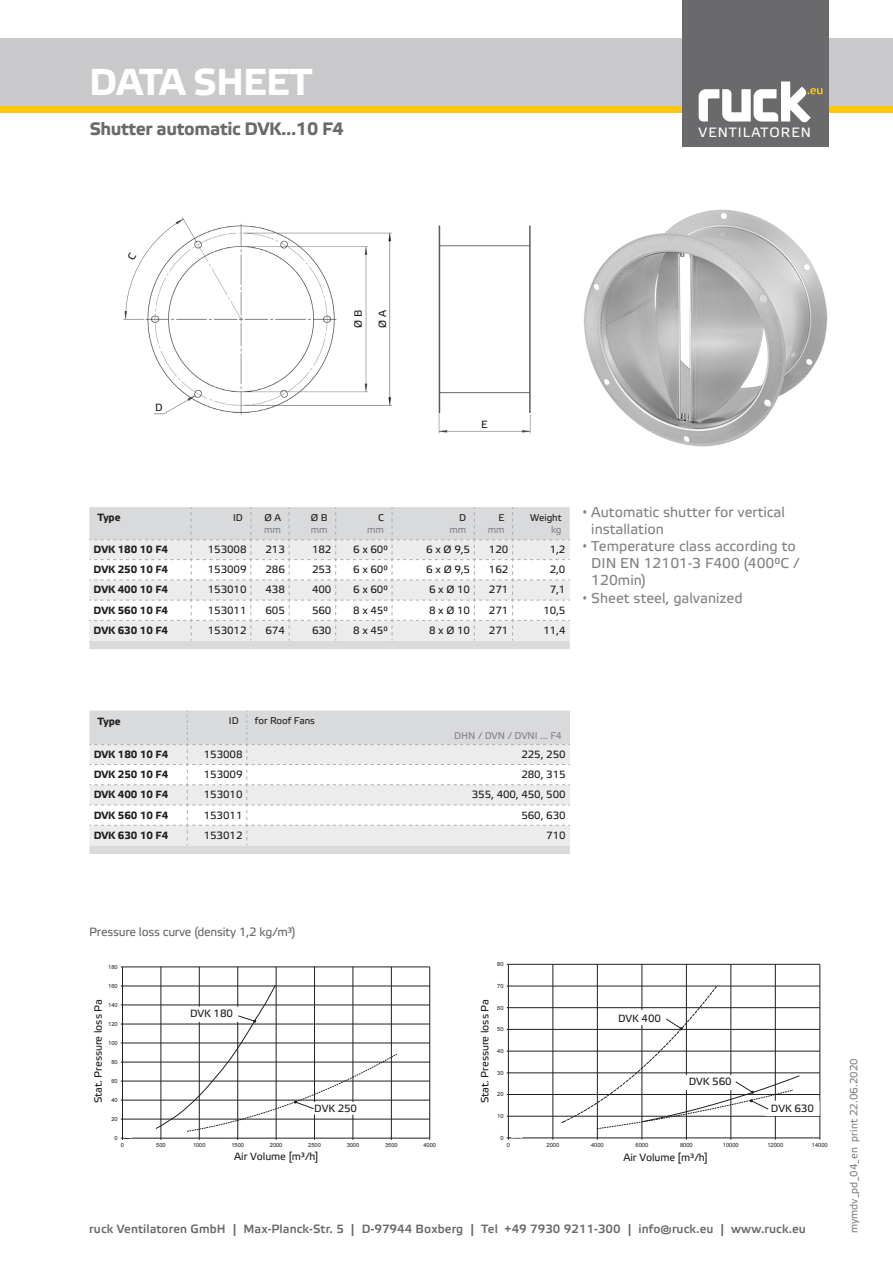
<style>
.page{position:relative;width:893px;height:1263px;background:#fff}
.page>*{position:absolute;margin:0;border:0;box-sizing:border-box;transform-origin:0 0}
.t1{font:700 37.5px "Etelka Text";letter-spacing:-.02em;color:#fff}
.t2{font:700 18px "Etelka Text";letter-spacing:-.02em;color:#6a6a6d}
.t3{font:14.25px/17.1px "Etelka Text";color:#838387}
.t4{font:13.5px "Etelka Text";letter-spacing:.075em;color:#fff}
.t5{font:500 12px "Etelka";letter-spacing:.01em;color:#6a6a6d}
.t6{font:12px "Etelka Text";letter-spacing:-.02em;color:#6a6a6d}
.t7{font:10.5px "Etelka Text";letter-spacing:-.01em;color:#231f20}
.t8{font:700 10.5px "Etelka Text";letter-spacing:-.01em;color:#231f20}
.t9{font:10.5px "Etelka Text";color:#838387}
.t10{font:9.75px "Etelka Text";letter-spacing:-.01em;color:#838387}
.t11{font:9.75px "Etelka Text";letter-spacing:-.01em;color:#231f20}
.t12{font:5.7px "Arial";letter-spacing:-.005em;color:#231f20}
.s1{font-family:"Arial Narrow"}
</style>
<div class="page">
<div style="left:0;top:38px;width:893px;height:75px;background:#c9c9cb"></div>
<div style="left:0;top:106px;width:893px;height:7px;background:#fec70c"></div>
<svg style="left:506px;top:963px;width:315px;height:177px"></svg>
<svg style="left:120px;top:966px;width:311px;height:174px"></svg>
<img style="left:124px;top:217px;width:407px;height:216px">
<img style="left:583px;top:209px;width:245px;height:238px">
<div style="left:766px;top:1101px;width:53px;height:14px;background:#fff"></div>
<svg style="left:561px;top:985px;width:239px;height:154px"></svg>
<svg style="left:156px;top:985px;width:241px;height:147px"></svg>
<svg style="left:511px;top:1133px;width:12px;height:5px"></svg>
<svg style="left:121px;top:1135px;width:11px;height:5px"></svg>
<div style="left:89px;top:641px;width:481px;height:8px;background:#d9dadb"></div>
<svg style="left:89px;top:507px;width:481px;height:134px"></svg>
<svg style="left:89px;top:845px;width:481px;height:9px;background:#dbdcdd"></svg>
<svg style="left:89px;top:711px;width:481px;height:134px"></svg>
<div style="left:682px;top:0;width:147px;height:147px;background:#6a6a6d"></div>
<svg style="left:699px;top:81px;width:123px;height:42px"></svg>
<svg style="left:127px;top:252px;width:10px;height:9px"></svg>
<h1 class="t1" style="left:89px;top:60px;width:225px">DATA SHEET</h1>
<h2 class="t2" style="left:90px;top:118px;width:256px">Shutter automatic DVK...10 F4</h2>
<p class="t4" style="left:699px;top:125px;width:114px">VENTILATOREN</p>
<p class="t7" style="left:155px;top:401px;width:9px">D</p>
<p class="t7" style="left:352px;top:328px;width:20px;rotate:-90deg">Ø B</p>
<p class="t7" style="left:377px;top:327px;width:19px;rotate:-90deg">Ø A</p>
<p class="t7" style="left:481px;top:418px;width:8px">E</p>
<p class="t8" style="left:97px;top:511px;width:25px">Type</p>
<p class="t11" style="left:233px;top:512px;width:11px">ID</p>
<p class="t11" style="left:265px;top:512px;width:18px">Ø A</p>
<p class="t10" style="left:264px;top:524px;width:18px">mm</p>
<p class="t11" style="left:311px;top:512px;width:18px">Ø B</p>
<p class="t10" style="left:311px;top:524px;width:18px">mm</p>
<p class="t11" style="left:378px;top:512px;width:7px">C</p>
<p class="t10" style="left:367px;top:524px;width:18px">mm</p>
<p class="t11" style="left:459px;top:512px;width:9px">D</p>
<p class="t10" style="left:449px;top:524px;width:18px">mm</p>
<p class="t11" style="left:498px;top:512px;width:7px">E</p>
<p class="t10" style="left:488px;top:524px;width:18px">mm</p>
<p class="t11" style="left:530px;top:512px;width:33px">Weight</p>
<p class="t10" style="left:551px;top:524px;width:12px">kg</p>
<p class="t8" style="left:94px;top:543px;width:76px">DVK 180 10 F4</p>
<p class="t7" style="left:208px;top:543px;width:40px">153008</p>
<p class="t7" style="left:265px;top:543px;width:21px">213</p>
<p class="t7" style="left:312px;top:543px;width:21px">182</p>
<p class="t7" style="left:353px;top:543px;width:36px">6 x 60°</p>
<p class="t7" style="left:426px;top:543px;width:45px">6 x Ø 9,5</p>
<p class="t7" style="left:489px;top:543px;width:21px">120</p>
<p class="t7" style="left:550px;top:543px;width:17px">1,2</p>
<p class="t8" style="left:94px;top:563px;width:76px">DVK 250 10 F4</p>
<p class="t7" style="left:208px;top:564px;width:40px">153009</p>
<p class="t7" style="left:265px;top:564px;width:21px">286</p>
<p class="t7" style="left:312px;top:564px;width:21px">253</p>
<p class="t7" style="left:353px;top:564px;width:36px">6 x 60°</p>
<p class="t7" style="left:426px;top:564px;width:45px">6 x Ø 9,5</p>
<p class="t7" style="left:489px;top:564px;width:21px">162</p>
<p class="t7" style="left:550px;top:564px;width:17px">2,0</p>
<p class="t8" style="left:94px;top:584px;width:76px">DVK 400 10 F4</p>
<p class="t7" style="left:208px;top:584px;width:40px">153010</p>
<p class="t7" style="left:265px;top:584px;width:21px">438</p>
<p class="t7" style="left:312px;top:584px;width:21px">400</p>
<p class="t7" style="left:353px;top:584px;width:36px">6 x 60°</p>
<p class="t7" style="left:429px;top:584px;width:43px">6 x Ø 10</p>
<p class="t7" style="left:489px;top:584px;width:21px">271</p>
<p class="t7" style="left:550px;top:584px;width:17px">7,1</p>
<p class="t8" style="left:94px;top:604px;width:76px">DVK 560 10 F4</p>
<p class="t7" style="left:208px;top:604px;width:40px">153011</p>
<p class="t7" style="left:265px;top:604px;width:21px">605</p>
<p class="t7" style="left:312px;top:604px;width:21px">560</p>
<p class="t7" style="left:353px;top:604px;width:36px">8 x 45°</p>
<p class="t7" style="left:429px;top:604px;width:43px">8 x Ø 10</p>
<p class="t7" style="left:489px;top:604px;width:21px">271</p>
<p class="t7" style="left:543px;top:604px;width:24px">10,5</p>
<p class="t8" style="left:94px;top:624px;width:76px">DVK 630 10 F4</p>
<p class="t7" style="left:208px;top:624px;width:40px">153012</p>
<p class="t7" style="left:266px;top:624px;width:21px">674</p>
<p class="t7" style="left:312px;top:624px;width:21px">630</p>
<p class="t7" style="left:353px;top:624px;width:36px">8 x 45°</p>
<p class="t7" style="left:429px;top:624px;width:43px">8 x Ø 10</p>
<p class="t7" style="left:489px;top:624px;width:21px">271</p>
<p class="t7" style="left:543px;top:624px;width:24px">11,4</p>
<h3 class="t3" style="left:591px;top:504px;width:195px;text-indent:-9px"><span class="s1">•</span> Automatic shutter for vertical installation</h3>
<h3 class="t3" style="left:591px;top:538px;width:210px;text-indent:-9px"><span class="s1">•</span> Temperature class according to<br>DIN EN 12101-3 F400 (400°C /<br>120min)</h3>
<h3 class="t3" style="left:583px;top:590px;width:161px"><span class="s1">•</span> Sheet steel, galvanized</h3>
<p class="t8" style="left:98px;top:715px;width:25px">Type</p>
<p class="t11" style="left:229px;top:715px;width:11px">ID</p>
<p class="t11" style="left:255px;top:715px;width:62px">for Roof Fans</p>
<p class="t10" style="left:454px;top:730px;width:109px">DHN / DVN / DVNI ... F4</p>
<p class="t8" style="left:94px;top:748px;width:76px">DVK 180 10 F4</p>
<p class="t7" style="left:204px;top:748px;width:40px">153008</p>
<p class="t7" style="left:521px;top:748px;width:46px">225, 250</p>
<p class="t8" style="left:94px;top:768px;width:76px">DVK 250 10 F4</p>
<p class="t7" style="left:204px;top:768px;width:40px">153009</p>
<p class="t7" style="left:521px;top:768px;width:46px">280, 315</p>
<p class="t8" style="left:94px;top:789px;width:76px">DVK 400 10 F4</p>
<p class="t7" style="left:204px;top:789px;width:40px">153010</p>
<p class="t7" style="left:472px;top:789px;width:95px">355, 400, 450, 500</p>
<p class="t8" style="left:94px;top:809px;width:76px">DVK 560 10 F4</p>
<p class="t7" style="left:204px;top:809px;width:40px">153011</p>
<p class="t7" style="left:521px;top:809px;width:46px">560, 630</p>
<p class="t8" style="left:94px;top:829px;width:76px">DVK 630 10 F4</p>
<p class="t7" style="left:204px;top:829px;width:40px">153012</p>
<p class="t7" style="left:546px;top:829px;width:21px">710</p>
<p class="t6" style="left:89px;top:925px;width:208px">Pressure loss curve (density 1,2 kg/m³)</p>
<p class="t12" style="left:108px;top:963px;width:11px">180</p>
<p class="t12" style="left:497px;top:960px;width:8px">80</p>
<p class="t12" style="left:108px;top:982px;width:11px">160</p>
<p class="t12" style="left:497px;top:982px;width:8px">70</p>
<p class="t7" style="left:92px;top:1103px;width:106px;rotate:-90deg">Stat. Pressure loss Pa</p>
<p class="t12" style="left:108px;top:1001px;width:11px">140</p>
<p class="t12" style="left:108px;top:1020px;width:11px">120</p>
<p class="t12" style="left:108px;top:1039px;width:11px">100</p>
<p class="t12" style="left:111px;top:1058px;width:8px">80</p>
<p class="t12" style="left:111px;top:1077px;width:8px">60</p>
<p class="t12" style="left:111px;top:1096px;width:8px">40</p>
<p class="t7" style="left:190px;top:1007px;width:44px">DVK 180</p>
<p class="t7" style="left:314px;top:1102px;width:44px">DVK 250</p>
<p class="t7" style="left:479px;top:1103px;width:106px;rotate:-90deg">Stat. Pressure loss Pa</p>
<p class="t12" style="left:497px;top:1004px;width:8px">60</p>
<p class="t12" style="left:497px;top:1025px;width:8px">50</p>
<p class="t12" style="left:497px;top:1047px;width:8px">40</p>
<p class="t12" style="left:497px;top:1069px;width:8px">30</p>
<p class="t12" style="left:497px;top:1090px;width:8px">20</p>
<p class="t7" style="left:618px;top:1012px;width:44px">DVK 400</p>
<p class="t7" style="left:689px;top:1075px;width:44px">DVK 560</p>
<p class="t7" style="left:771px;top:1102px;width:44px">DVK 630</p>
<p class="t12" style="left:111px;top:1115px;width:8px">20</p>
<p class="t12" style="left:497px;top:1112px;width:8px">10</p>
<p class="t12" style="left:115px;top:1134px;width:5px">0</p>
<p class="t12" style="left:500px;top:1134px;width:5px">0</p>
<p class="t12" style="left:121px;top:1141px;width:5px">0</p>
<p class="t12" style="left:156px;top:1141px;width:11px">500</p>
<p class="t12" style="left:193px;top:1141px;width:14px">1000</p>
<p class="t12" style="left:231px;top:1141px;width:14px">1500</p>
<p class="t12" style="left:270px;top:1141px;width:14px">2000</p>
<p class="t12" style="left:308px;top:1141px;width:14px">2500</p>
<p class="t12" style="left:347px;top:1141px;width:14px">3000</p>
<p class="t12" style="left:385px;top:1141px;width:14px">3500</p>
<p class="t12" style="left:423px;top:1141px;width:14px">4000</p>
<p class="t12" style="left:507px;top:1141px;width:5px">0</p>
<p class="t12" style="left:547px;top:1141px;width:14px">2000</p>
<p class="t12" style="left:591px;top:1141px;width:14px">4000</p>
<p class="t12" style="left:636px;top:1141px;width:14px">6000</p>
<p class="t12" style="left:680px;top:1141px;width:14px">8000</p>
<p class="t12" style="left:723px;top:1141px;width:17px">10000</p>
<p class="t12" style="left:767px;top:1141px;width:17px">12000</p>
<p class="t12" style="left:812px;top:1141px;width:17px">14000</p>
<p class="t7" style="left:234px;top:1150px;width:86px">Air Volume [m³/h]</p>
<p class="t7" style="left:624px;top:1151px;width:86px">Air Volume [m³/h]</p>
<p class="t5" style="left:89px;top:1222px;width:718px">ruck Ventilatoren GmbH | Max-Planck-Str. 5 | D-97944 Boxberg | Tel +49 7930 9211-300 | info@ruck.eu | www.ruck.eu</p>
<p class="t9" style="left:848px;top:1233px;width:177px;rotate:-90deg">mymdv_pd_04_en print 22.06.2020</p>
</div>
